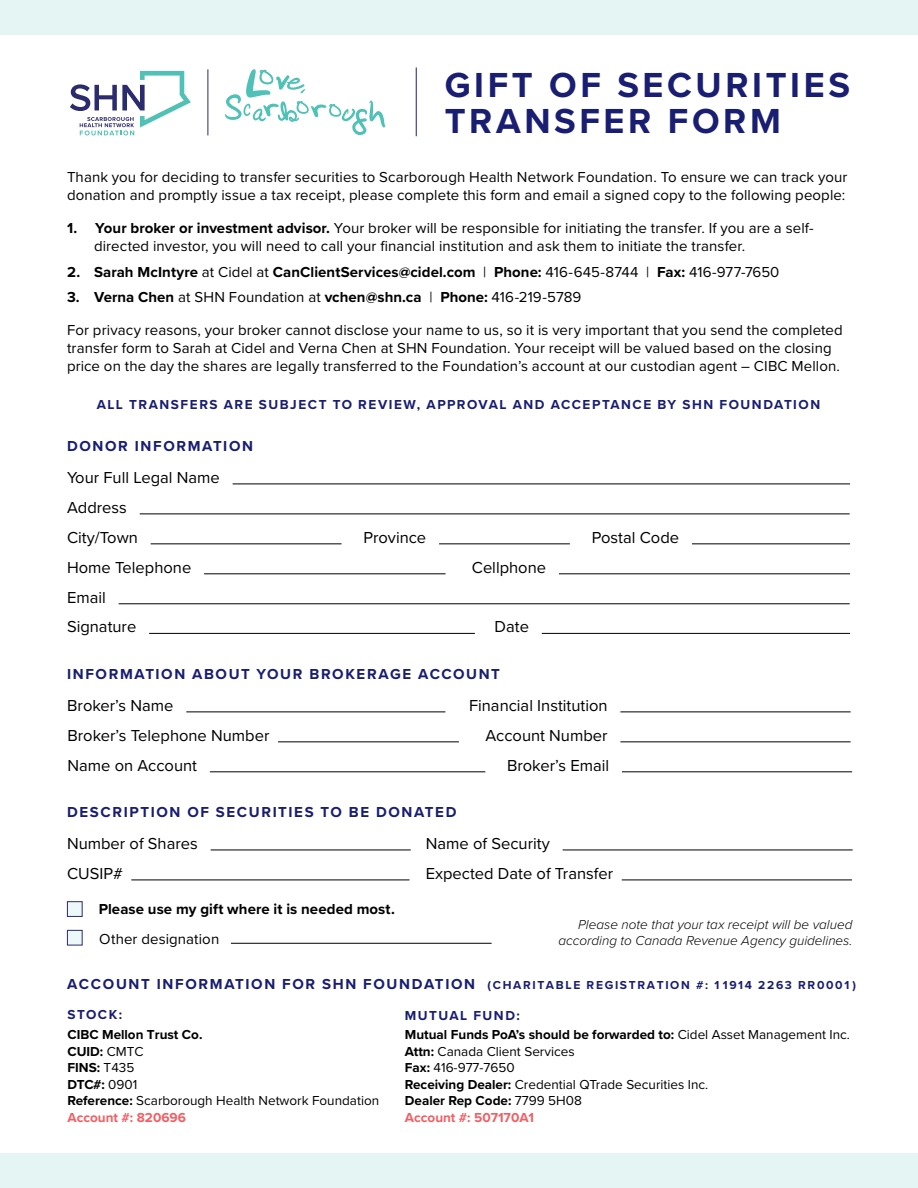
<style>
.page{position:relative;width:918px;height:1188px;background:#fff}
.page>*{position:absolute;margin:0;border:0;box-sizing:border-box;transform-origin:0 0}
.t1{font:700 36px/35.8px "Proxima Nova";letter-spacing:.1em;color:#191e72}
.t2{font:16.5px/30px "Proxima Nova";color:#000}
.t3{font:15px/18px "Proxima Nova";letter-spacing:.005em;color:#000}
.t4{font:700 15px "Proxima Nova";letter-spacing:.005em;color:#000}
.t5{font:700 15px "Proxima Nova";letter-spacing:.11em;color:#191e72}
.t6{font:13.5px/16.5px "Proxima Nova";color:#000}
.t7{font:italic 300 13.5px/16.5px "Proxima Nova";color:#000;text-align:right}
.t8{font:700 13.5px "Proxima Nova";letter-spacing:.115em;color:#191e72}
.t9{font:700 13.5px/19.5px "Proxima Nova";color:#000}
.t10{font:700 12px "Proxima Nova";letter-spacing:.14em;color:#191e72}
.s1{font-weight:700}
.s2{font-weight:400}
.s3{font-size:15px}
.s4{font-weight:700;color:#f15f65}
.s5{color:#191e72}
</style>
<div class="page">
<div style="left:0;top:0;width:918px;height:35px;background:#e4f5f4"></div>
<hr style="left:233px;top:484px;width:617px;height:1px;background:#000">
<hr style="left:149px;top:633px;width:326px;height:1px;background:#000">
<hr style="left:542px;top:633px;width:308px;height:1px;background:#000">
<hr style="left:140px;top:514px;width:710px;height:1px;background:#000">
<hr style="left:151px;top:543px;width:191px;height:1px;background:#000">
<hr style="left:439px;top:543px;width:131px;height:1px;background:#000">
<hr style="left:692px;top:543px;width:158px;height:1px;background:#000">
<hr style="left:204px;top:573px;width:242px;height:1px;background:#000">
<hr style="left:559px;top:573px;width:291px;height:1px;background:#000">
<hr style="left:119px;top:603px;width:731px;height:1px;background:#000">
<hr style="left:186px;top:712px;width:259px;height:1px;background:#000">
<hr style="left:620px;top:712px;width:231px;height:1px;background:#000">
<hr style="left:278px;top:741px;width:181px;height:1px;background:#000">
<hr style="left:620px;top:741px;width:231px;height:1px;background:#000">
<hr style="left:210px;top:771px;width:275px;height:1px;background:#000">
<hr style="left:622px;top:771px;width:230px;height:1px;background:#000">
<div style="left:0;top:1153px;width:918px;height:35px;background:#e4f5f4"></div>
<hr style="left:211px;top:850px;width:200px;height:1px;background:#000">
<hr style="left:563px;top:850px;width:290px;height:1px;background:#000">
<hr style="left:131px;top:880px;width:279px;height:1px;background:#000">
<hr style="left:622px;top:880px;width:230px;height:1px;background:#000">
<div style="left:67px;top:901px;width:16px;height:16px;background:#edf9f8;border:1px solid #2b2a6d"></div>
<div style="left:67px;top:930px;width:16px;height:15px;background:#edf9f8;border:1px solid #2b2a6d"></div>
<hr style="left:231px;top:943px;width:261px;height:1px;background:#000">
<hr style="left:416px;top:68px;width:1px;height:68px;background:#191e72">
<svg style="left:70px;top:71px;width:121px;height:64px"></svg>
<hr style="left:207px;top:69px;width:1px;height:66px;background:#2a2a6d">
<svg style="left:225px;top:69px;width:160px;height:66px"></svg>
<h1 class="t1" style="left:445px;top:67px;width:407px">GIFT OF SECURITIES<br>TRANSFER FORM</h1>
<p class="t3" style="left:67px;top:167px;width:782px">Thank you for deciding to transfer securities to Scarborough Health Network Foundation. To ensure we can track your donation and promptly issue a tax receipt, please complete this form and email a signed copy to the following people:</p>
<p class="t3" style="left:94px;top:218px;width:721px;text-indent:-27px"><span class="s1">1. Your broker or investment advisor.</span> Your broker will be responsible for initiating the transfer. If you are a self&shy;directed investor, you will need to call your financial institution and ask them to initiate the transfer.</p>
<p class="t4" style="left:67px;top:260px;width:714px">2. Sarah McIntyre <span class="s2">at Cidel at</span> CanClientServices@cidel.com <span class="s2">|</span> Phone: <span class="s2">416-645-8744 |</span> Fax: <span class="s2">416-977-7650</span></p>
<p class="t3" style="left:67px;top:287px;width:516px"><span class="s1">3. Verna Chen</span> at SHN Foundation at <span class="s1">vchen@shn.ca</span> | <span class="s1">Phone:</span> 416-219-5789</p>
<p class="t3" style="left:67px;top:320px;width:777px">For privacy reasons, your broker cannot disclose your name to us, so it is very important that you send the completed transfer form to Sarah at Cidel and Verna Chen at SHN Foundation. Your receipt will be valued based on the closing price on the day the shares are legally transferred to the Foundation’s account at our custodian agent – CIBC Mellon.</p>
<p class="t8" style="left:97px;top:394px;width:725px">ALL TRANSFERS ARE SUBJECT TO REVIEW, APPROVAL AND ACCEPTANCE BY SHN FOUNDATION</p>
<p class="t5" style="left:67px;top:435px;width:188px">DONOR INFORMATION</p>
<p class="t2" style="left:67px;top:462px;width:154px">Your Full Legal Name</p>
<p class="t2" style="left:67px;top:492px;width:72px">Address<br>City/Town</p>
<p class="t2" style="left:363px;top:522px;width:64px">Province</p>
<p class="t2" style="left:592px;top:522px;width:89px">Postal Code</p>
<p class="t2" style="left:67px;top:551px;width:126px">Home Telephone</p>
<p class="t2" style="left:472px;top:551px;width:76px">Cellphone</p>
<p class="t2" style="left:67px;top:581px;width:40px">Email</p>
<p class="t2" style="left:67px;top:611px;width:71px">Signature</p>
<p class="t2" style="left:495px;top:611px;width:36px">Date</p>
<p class="t5" style="left:67px;top:663px;width:434px">INFORMATION ABOUT YOUR BROKERAGE ACCOUNT</p>
<p class="t2" style="left:67px;top:690px;width:108px">Broker’s Name</p>
<p class="t2" style="left:469px;top:690px;width:140px">Financial Institution</p>
<p class="t2" style="left:67px;top:720px;width:204px">Broker’s Telephone Number</p>
<p class="t2" style="left:485px;top:720px;width:124px">Account Number</p>
<p class="t2" style="left:67px;top:749px;width:131px">Name on Account</p>
<p class="t2" style="left:507px;top:749px;width:104px">Broker’s Email</p>
<p class="t5" style="left:67px;top:801px;width:391px">DESCRIPTION OF SECURITIES TO BE DONATED</p>
<p class="t2" style="left:67px;top:828px;width:132px">Number of Shares</p>
<p class="t2" style="left:426px;top:828px;width:125px">Name of Security</p>
<p class="t2" style="left:67px;top:858px;width:57px">CUSIP#</p>
<p class="t2" style="left:426px;top:858px;width:189px">Expected Date of Transfer</p>
<p class="t4" style="left:99px;top:898px;width:298px">Please use my gift where it is needed most.</p>
<p class="t3" style="left:99px;top:929px;width:122px">Other designation</p>
<p class="t7" style="left:558px;top:915px;width:296px">Please note that your tax receipt will be valued according to Canada Revenue Agency guidelines.</p>
<p class="t10" style="left:67px;top:976px;width:791px"><span class="s3">ACCOUNT INFORMATION FOR SHN FOUNDATION</span> (CHARITABLE REGISTRATION #: 1 1914 2263 RR0001 )</p>
<p class="t8" style="left:67px;top:1004px;width:56px">STOCK:</p>
<p class="t6" style="left:67px;top:1026px;width:313px"><span class="s1">CIBC Mellon Trust Co.<br>CUID:</span> CMTC<br><span class="s1">FINS:</span> T435<br><span class="s1">DTC#:</span> 0901<br><span class="s1">Reference:</span> Scarborough Health Network Foundation<br><span class="s4">Account #: 820696</span></p>
<p class="t9" style="left:405px;top:1005px;width:447px"><span class="s5">MUTUAL FUND:<br></span>Mutual Funds PoA’s should be forwarded to: <span class="s2">Cidel Asset Management Inc.</span></p>
<p class="t6" style="left:405px;top:1043px;width:305px"><span class="s1">Attn:</span> Canada Client Services<br><span class="s1">Fax:</span> 416-977-7650<br><span class="s1">Receiving Dealer:</span> Credential QTrade Securities Inc.<br><span class="s1">Dealer Rep Code:</span> 7799 5H08<br><span class="s4">Account #: 507170A1</span></p>
</div>
